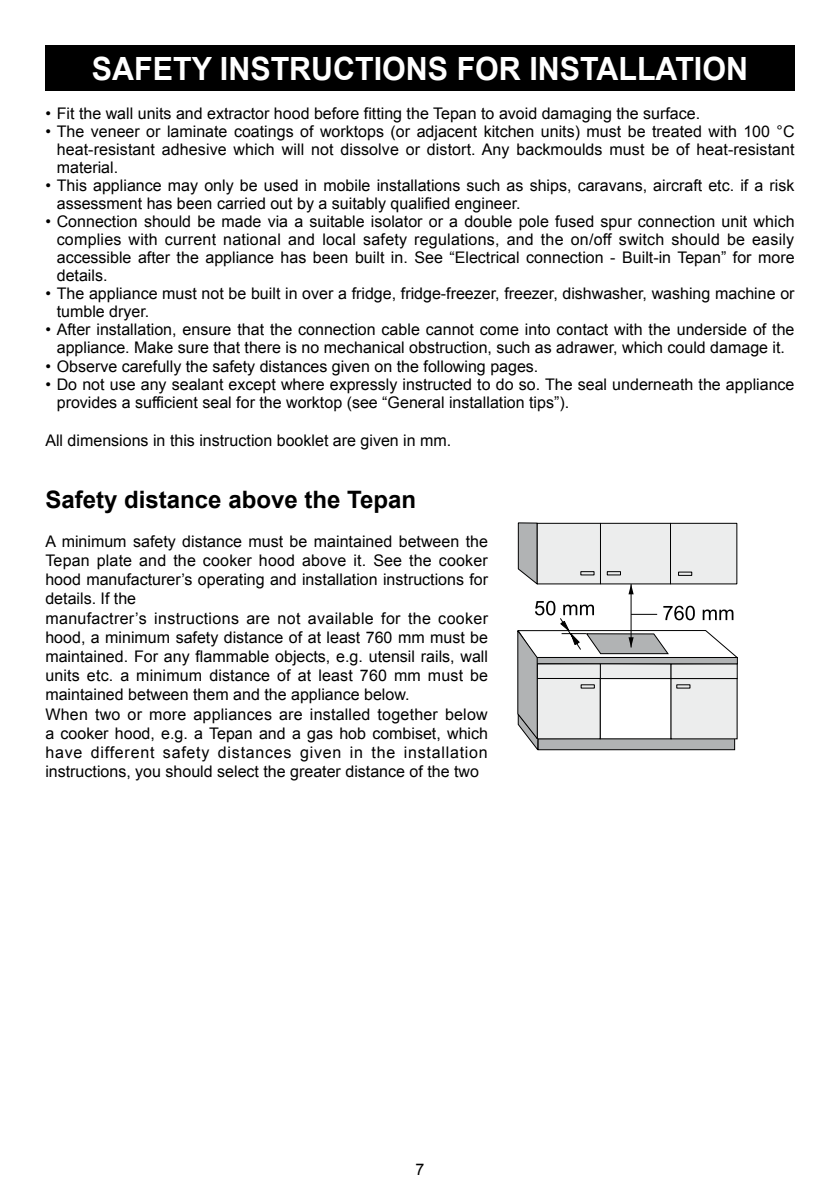
<style>
.page{position:relative;width:840px;height:1191px;background:#fff}
.page>*{position:absolute;margin:0;border:0;box-sizing:border-box;transform-origin:0 0}
.t1{font:700 32px "Arial";color:#fff;scale:.95 1}
.t2{font:700 24px "Arial";color:#000}
.t3{font:16px/19.2px "Arial";color:#000}
</style>
<div class="page">
<div style="left:45px;top:45px;width:749px;height:46px;background:#000"></div>
<svg style="left:517px;top:522px;width:221px;height:229px"></svg>
<h1 class="t1" style="left:92px;top:47px;width:691px">SAFETY INSTRUCTIONS FOR INSTALLATION</h1>
<p class="t3" style="left:45px;top:104px;width:656px">• Fit the wall units and extractor hood before fitting the Tepan to avoid damaging the surface.</p>
<p class="t3" style="left:57px;top:123px;width:739px;line-height:18px;text-align:justify;text-indent:-11px">• The veneer or laminate coatings of worktops (or adjacent kitchen units) must be treated with 100 °C heat-resistant adhesive which will not dissolve or distort. Any backmoulds must be of heat-resistant material.</p>
<p class="t3" style="left:57px;top:177px;width:738px;line-height:18px;text-indent:-11px">• This appliance may only be used in mobile installations such as ships, caravans, aircraft etc. if a risk assessment has been carried out by a suitably qualified engineer.</p>
<p class="t3" style="left:57px;top:213px;width:739px;line-height:18px;text-align:justify;text-indent:-11px">• Connection should be made via a suitable isolator or a double pole fused spur connection unit which complies with current national and local safety regulations, and the on/off switch should be easily accessible after the appliance has been built in. See “Electrical connection - Built-in Tepan” for more details.</p>
<p class="t3" style="left:57px;top:285px;width:739px;line-height:18px;text-indent:-11px">• The appliance must not be built in over a fridge, fridge-freezer, freezer, dishwasher, washing machine or tumble dryer.</p>
<p class="t3" style="left:45px;top:321px;width:750px;line-height:18px;text-align:center">• After installation, ensure that the connection cable cannot come into contact with the underside of the appliance. Make sure that there is no mechanical obstruction, such as adrawer, which could damage it.</p>
<p class="t3" style="left:45px;top:356px;width:494px">• Observe carefully the safety distances given on the following pages.</p>
<p class="t3" style="left:57px;top:375px;width:738px;line-height:18px;text-indent:-11px">• Do not use any sealant except where expressly instructed to do so. The seal underneath the appliance provides a sufficient seal for the worktop (see “General installation tips”).</p>
<p class="t3" style="left:45px;top:431px;width:407px">All dimensions in this instruction booklet are given in mm.</p>
<h2 class="t2" style="left:45px;top:484px;width:372px">Safety distance above the Tepan</h2>
<p class="t3" style="left:45px;top:531px;width:444px">A minimum safety distance must be maintained between the Tepan plate and the cooker hood above it. See the cooker hood manufacturer’s operating and installation instructions for details. If the<br>manufactrer’s instructions are not available for the cooker hood, a minimum safety distance of at least 760 mm must be maintained. For any flammable objects, e.g. utensil rails, wall units etc. a minimum distance of at least 760 mm must be maintained between them and the appliance below.<br>When two or more appliances are installed together below a cooker hood, e.g. a Tepan and a gas hob combiset, which have different safety distances given in the installation instructions, you should select the greater distance of the two</p>
<p class="t3" style="left:415px;top:1160px;width:10px">7</p>
</div>
